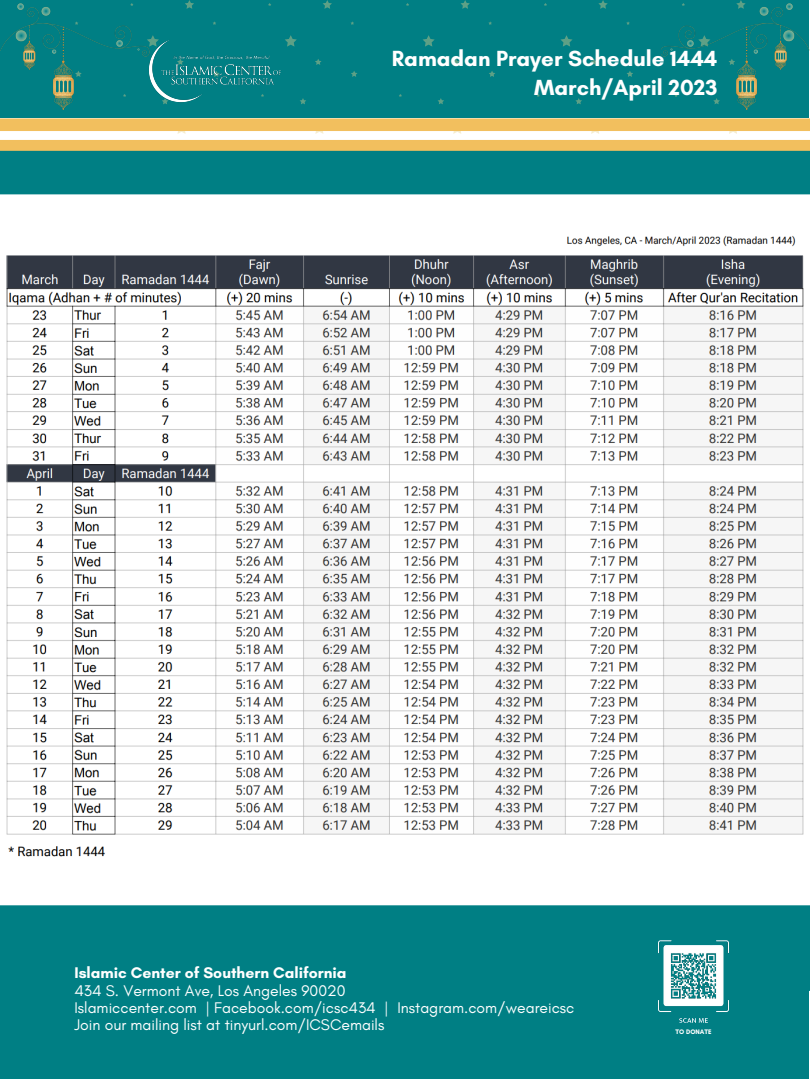
<style>
.page{position:relative;width:810px;height:1080px;background:#fff}
.page>*{position:absolute;margin:0;border:0;box-sizing:border-box;transform-origin:0 0}
.t1{font:700 22.31px/29px "Glacial Indifference";color:#fff;text-align:right}
.t2{font:15.75px/17.4px "Glacial Indifference";color:#fff}
.t3{font:700 15.75px "Glacial Indifference";color:#fff}
.t4{font:700 6.69px "Glacial Indifference";color:#fff}
</style>
<div class="page">
<div style="left:0;top:0;width:808px;height:1079px;background:#007f84"></div>
<div style="left:0;top:118px;width:808px;height:865px;background:#fff"></div>
<div style="left:0;top:947px;width:810px;height:44px;background:#007f84"></div>
<div style="left:0;top:905px;width:810px;height:44px;background:#007f84"></div>
<svg style="left:0;top:140px;width:810px;height:11px;background:#eebe5e"></svg>
<img style="left:0;top:3px;width:132px;height:107px">
<img style="left:661px;top:3px;width:149px;height:107px">
<svg style="left:185px;top:0;width:9px;height:9px"></svg>
<svg style="left:75px;top:71px;width:7px;height:6px"></svg>
<svg style="left:75px;top:21px;width:3px;height:4px"></svg>
<svg style="left:323px;top:0;width:9px;height:9px"></svg>
<svg style="left:300px;top:98px;width:6px;height:6px"></svg>
<svg style="left:315px;top:59px;width:7px;height:6px"></svg>
<svg style="left:461px;top:0;width:9px;height:9px"></svg>
<svg style="left:423px;top:35px;width:12px;height:12px"></svg>
<svg style="left:438px;top:98px;width:6px;height:6px"></svg>
<svg style="left:351px;top:71px;width:6px;height:6px"></svg>
<svg style="left:453px;top:59px;width:6px;height:6px"></svg>
<svg style="left:598px;top:0;width:10px;height:9px"></svg>
<svg style="left:560px;top:35px;width:13px;height:12px"></svg>
<svg style="left:575px;top:98px;width:7px;height:6px"></svg>
<svg style="left:489px;top:71px;width:6px;height:6px"></svg>
<svg style="left:591px;top:59px;width:6px;height:6px"></svg>
<svg style="left:736px;top:0;width:10px;height:9px"></svg>
<svg style="left:698px;top:35px;width:12px;height:12px"></svg>
<svg style="left:713px;top:98px;width:7px;height:6px"></svg>
<svg style="left:627px;top:71px;width:6px;height:6px"></svg>
<svg style="left:674px;top:94px;width:4px;height:3px"></svg>
<svg style="left:729px;top:59px;width:6px;height:6px"></svg>
<img style="left:130px;top:36px;width:167px;height:74px">
<svg style="left:0;top:118px;width:810px;height:16px"></svg>
<img style="left:658px;top:940px;width:71px;height:83px">
<div style="left:0;top:151px;width:810px;height:43px;background:#007f84"></div>
<img style="left:6px;top:236px;width:798px;height:621px">
<h1 class="t1" style="left:392px;top:44px;width:327px">Ramadan Prayer Schedule 1444<br>March/April 2023</h1>
<p class="t3" style="left:74px;top:963px;width:274px">Islamic Center of Southern California</p>
<p class="t2" style="left:74px;top:981px;width:502px">434 S. Vermont Ave, Los Angeles 90020<br>Islamiccenter.com | Facebook.com/icsc434 | Instagram.com/weareicsc<br>Join our mailing list at tinyurl.com/ICSCemails</p>
<p class="t4" style="left:676px;top:1027px;width:38px">TO DONATE</p>
</div>
